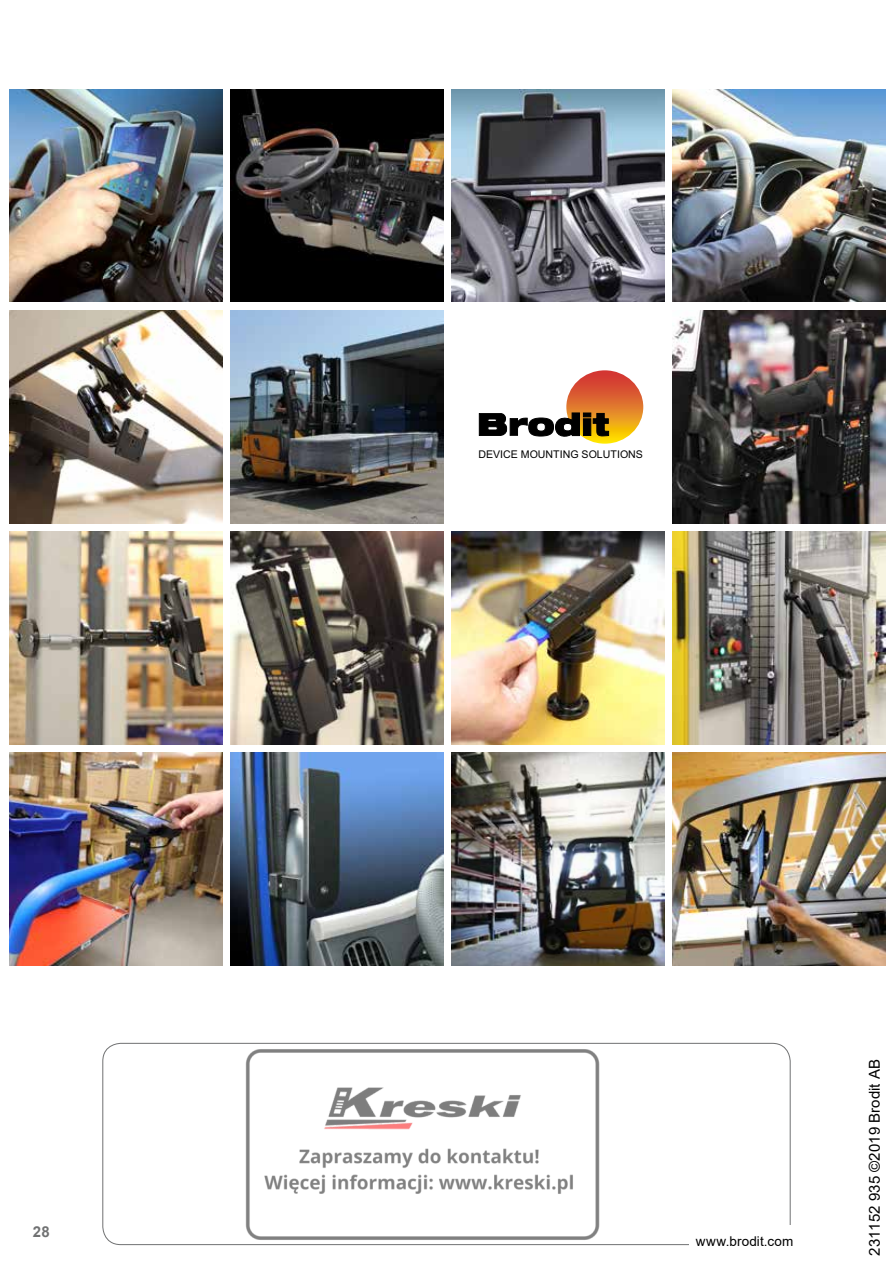
<style>
.page{position:relative;width:893px;height:1263px;background:#fff}
.page>*{position:absolute;margin:0;border:0;box-sizing:border-box;transform-origin:0 0}
.t1{font:15px "Arial";color:#000}
.t2{font:700 15px "Arial";color:#707172}
.t3{font:13.5px "Arial";letter-spacing:.01em;color:#000}
.t4{font:10.65px "Arial";color:#000}
</style>
<div class="page">
<img style="left:10px;top:531px;width:212px;height:213px">
<img style="left:452px;top:89px;width:212px;height:213px">
<img style="left:673px;top:531px;width:212px;height:213px">
<img style="left:231px;top:753px;width:212px;height:212px">
<img style="left:452px;top:753px;width:212px;height:212px">
<img style="left:673px;top:89px;width:212px;height:213px">
<img style="left:673px;top:310px;width:212px;height:213px">
<img style="left:231px;top:531px;width:212px;height:213px">
<img style="left:231px;top:89px;width:212px;height:213px">
<img style="left:673px;top:753px;width:212px;height:212px">
<img style="left:10px;top:310px;width:212px;height:213px">
<img style="left:10px;top:89px;width:212px;height:213px">
<img style="left:452px;top:531px;width:212px;height:213px">
<img style="left:231px;top:310px;width:212px;height:213px">
<img style="left:10px;top:753px;width:212px;height:212px">
<svg style="left:479px;top:370px;width:164px;height:74px"></svg>
<img style="left:242px;top:1042px;width:361px;height:204px">
<h1 class="t2" style="left:33px;top:1221px;width:18px">28</h1>
<p class="t4" style="left:478px;top:447px;width:166px">DEVICE MOUNTING SOLUTIONS</p>
<p class="t3" style="left:696px;top:1232px;width:99px">www.brodit.com</p>
<h1 class="t1" style="left:864px;top:1256px;width:199px;rotate:-90deg">231152 935 ©2019 Brodit AB</h1>
</div>
